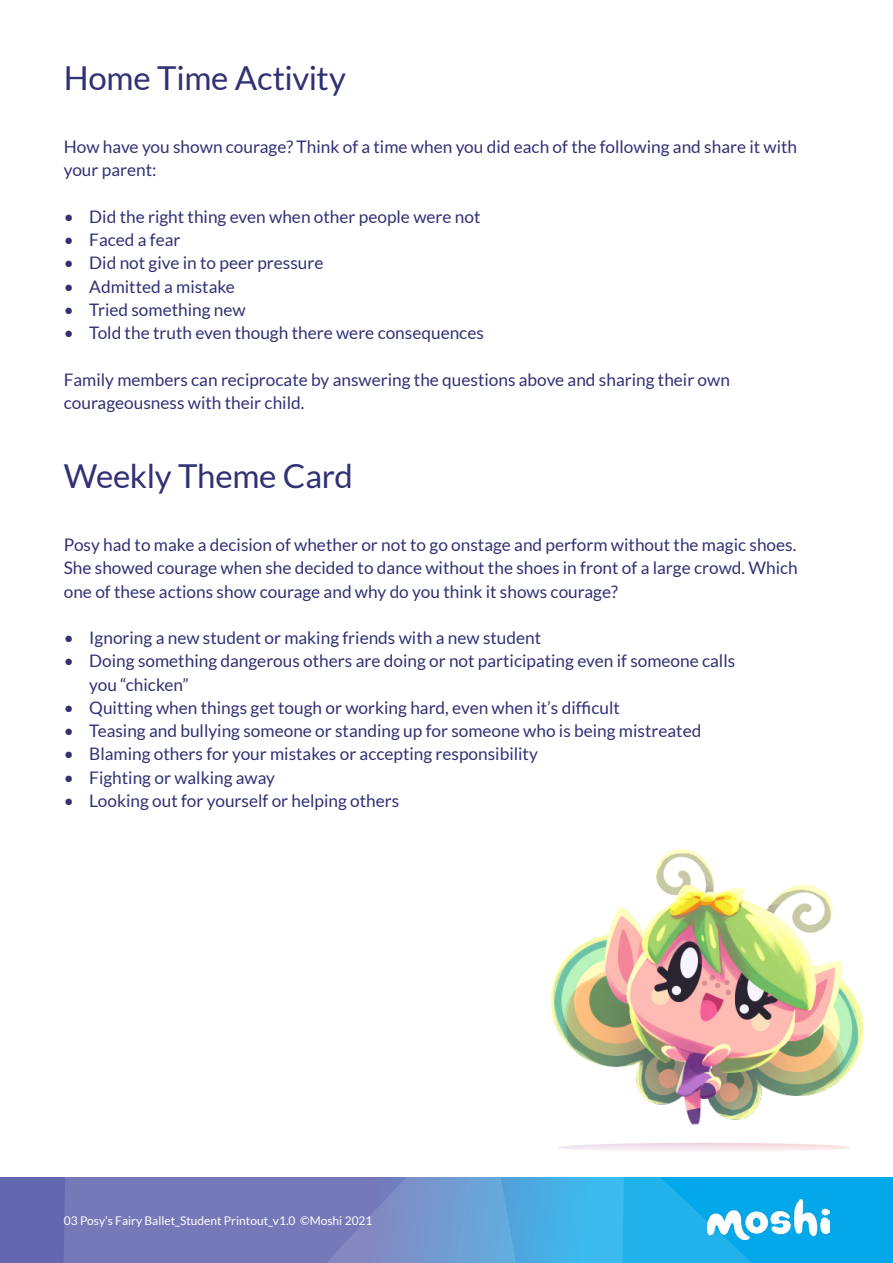
<style>
.page{position:relative;width:893px;height:1263px;background:#fff}
.page>*{position:absolute;margin:0;border:0;box-sizing:border-box;transform-origin:0 0}
.t1{font:33px "Lato";letter-spacing:-.01em;color:#313175}
.t2{font:17.25px/23.2px "Lato";color:#313175}
.t3{font:12px "Lato";color:#fff}
</style>
<div class="page">
<img style="left:551px;top:849px;width:313px;height:276px">
<svg style="left:557px;top:1143px;width:294px;height:9px"></svg>
<div style="left:0;top:1178px;width:893px;height:85px;background:#03a8ea"></div>
<svg style="left:554px;top:1178px;width:276px;height:85px"></svg>
<svg style="left:0;top:1178px;width:554px;height:85px;background:#6f83c0"></svg>
<img style="left:708px;top:1199px;width:121px;height:40px">
<h1 class="t1" style="left:64px;top:60px;width:284px">Home Time Activity</h1>
<p class="t2" style="left:64px;top:135px;width:735px">How have you shown courage? Think of a time when you did each of the following and share it with your parent:</p>
<p class="t2" style="left:64px;top:205px;width:418px">• Did the right thing even when other people were not</p>
<p class="t2" style="left:64px;top:228px;width:118px">• Faced a fear</p>
<p class="t2" style="left:64px;top:251px;width:261px">• Did not give in to peer pressure</p>
<p class="t2" style="left:64px;top:275px;width:173px">• Admitted a mistake</p>
<p class="t2" style="left:64px;top:298px;width:183px">• Tried something new</p>
<p class="t2" style="left:64px;top:321px;width:422px">• Told the truth even though there were consequences</p>
<p class="t2" style="left:64px;top:368px;width:668px">Family members can reciprocate by answering the questions above and sharing their own courageousness with their child.</p>
<h1 class="t1" style="left:64px;top:458px;width:291px">Weekly Theme Card</h1>
<p class="t2" style="left:64px;top:533px;width:735px;text-align:justify">Posy had to make a decision of whether or not to go onstage and perform without the magic shoes.<br>She showed courage when she decided to dance without the shoes in front of a large crowd. Which one of these actions show courage and why do you think it shows courage?</p>
<p class="t2" style="left:64px;top:626px;width:479px">• Ignoring a new student or making friends with a new student</p>
<p class="t2" style="left:89px;top:649px;width:647px;text-indent:-26px">• Doing something dangerous others are doing or not participating even if someone calls you “chicken”</p>
<p class="t2" style="left:64px;top:696px;width:558px">• Quitting when things get tough or working hard, even when it’s difficult</p>
<p class="t2" style="left:64px;top:719px;width:639px">• Teasing and bullying someone or standing up for someone who is being mistreated</p>
<p class="t2" style="left:64px;top:742px;width:476px">• Blaming others for your mistakes or accepting responsibility</p>
<p class="t2" style="left:64px;top:766px;width:213px">• Fighting or walking away</p>
<p class="t2" style="left:64px;top:789px;width:337px">• Looking out for yourself or helping others</p>
<p class="t3" style="left:64px;top:1214px;width:310px">03 Posy’s Fairy Ballet_Student Printout_v1.0 ©Moshi 2021</p>
<p class="t3" style="left:80px;top:1214px;width:331px">LL ShiShi’s Soothing Anxie y Shrinker LessonPlan ©Moshi 2021</p>
</div>
